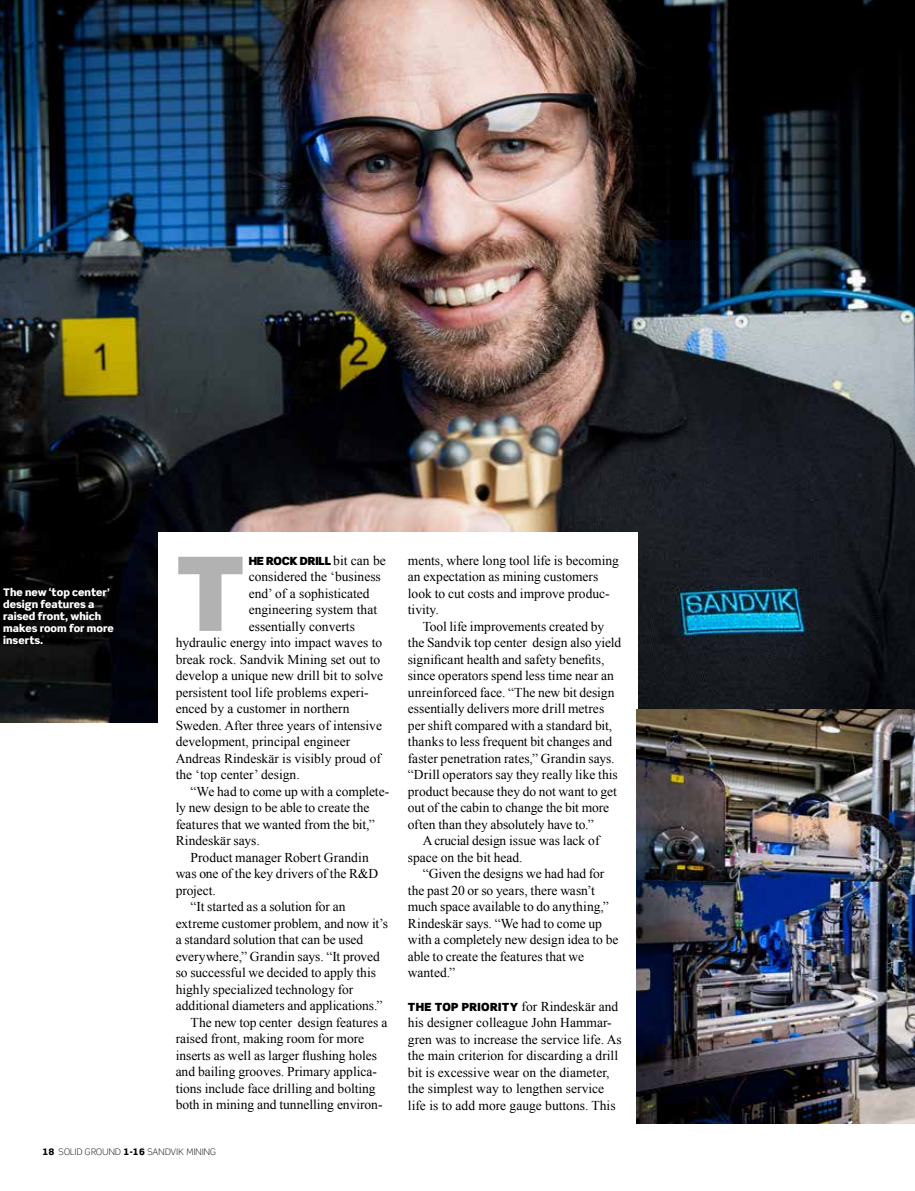
<style>
.page{position:relative;width:915px;height:1191px;background:#fff}
.page>*{position:absolute;margin:0;border:0;box-sizing:border-box;transform-origin:0 0}
.t1{font:900 102.75px "Scene Pro";color:#b3b2b2}
.t2{font:13.5px/16.5px "Times New Roman WGL";color:#000}
.t3{font:900 11.25px "Scene Pro";letter-spacing:-.015em;color:#000}
.t4{font:900 10.5px/12px "Scene Pro";color:#fff}
.t5{font:300 9px "Scene Pro";letter-spacing:.025em;color:#000}
.s1{font-family:"Times New Roman WGL";font-weight:400;font-size:13.5px}
.s2{font-weight:900}
.s3{font-family:"Scene Pro";font-weight:900;font-size:11.25px}
</style>
<div class="page">
<img style="left:0;top:0;width:914px;height:722px">
<div style="left:159px;top:532px;width:479px;height:213px;background:#fff"></div>
<img style="left:636px;top:709px;width:278px;height:414px">
<p class="t4" style="left:3px;top:586px;width:112px">The new ‘top center’ design features a raised front, which makes room for more inserts.</p>
<h1 class="t1" style="left:176px;top:526px;width:71px">T</h1>
<p class="t3" style="left:249px;top:553px;width:138px">HE ROCK DRILL <span class="s1">bit can be</span></p>
<p class="t2" style="left:249px;top:568px;width:133px">considered the ‘business</p>
<p class="t2" style="left:249px;top:585px;width:122px">end’ of a sophisticated</p>
<p class="t2" style="left:249px;top:601px;width:130px">engineering system that</p>
<p class="t2" style="left:249px;top:618px;width:108px">essentially converts</p>
<p class="t2" style="left:176px;top:634px;width:208px">hydraulic energy into impact waves to</p>
<p class="t2" style="left:176px;top:651px;width:206px">break rock. Sandvik Mining set out to</p>
<p class="t2" style="left:176px;top:667px;width:209px">develop a unique new drill bit to solve</p>
<p class="t2" style="left:176px;top:684px;width:194px">persistent tool life problems experi-</p>
<p class="t2" style="left:176px;top:700px;width:175px">enced by a customer in northern</p>
<p class="t2" style="left:176px;top:717px;width:208px">Sweden. After three years of intensive</p>
<p class="t2" style="left:176px;top:733px;width:176px">development, principal engineer</p>
<p class="t2" style="left:176px;top:750px;width:207px">Andreas Rindeskär is visibly proud of</p>
<p class="t2" style="left:176px;top:766px;width:125px">the ‘top center’ design.</p>
<p class="t2" style="left:190px;top:783px;width:200px">“We had to come up with a complete-</p>
<p class="t2" style="left:176px;top:799px;width:195px">ly new design to be able to create the</p>
<p class="t2" style="left:176px;top:816px;width:200px">features that we wanted from the bit,”</p>
<p class="t2" style="left:176px;top:832px;width:85px">Rindeskär says.</p>
<p class="t2" style="left:190px;top:849px;width:180px">Product manager Robert Grandin</p>
<p class="t2" style="left:176px;top:865px;width:204px">was one of the key drivers of the R&amp;D</p>
<p class="t2" style="left:176px;top:882px;width:42px">project.</p>
<p class="t2" style="left:190px;top:898px;width:156px">“It started as a solution for an</p>
<p class="t2" style="left:176px;top:915px;width:214px">extreme customer problem, and now it’s</p>
<p class="t2" style="left:176px;top:931px;width:189px">a standard solution that can be used</p>
<p class="t2" style="left:176px;top:948px;width:205px">everywhere,” Grandin says. “It proved</p>
<p class="t2" style="left:176px;top:964px;width:202px">so successful we decided to apply this</p>
<p class="t2" style="left:176px;top:981px;width:179px">highly specialized technology for</p>
<p class="t2" style="left:176px;top:997px;width:208px">additional diameters and applications.”</p>
<p class="t2" style="left:190px;top:1014px;width:198px">The new top center design features a</p>
<p class="t2" style="left:176px;top:1030px;width:190px">raised front, making room for more</p>
<p class="t2" style="left:176px;top:1047px;width:203px">inserts as well as larger flushing holes</p>
<p class="t2" style="left:176px;top:1063px;width:203px">and bailing grooves. Primary applica-</p>
<p class="t2" style="left:176px;top:1080px;width:201px">tions include face drilling and bolting</p>
<p class="t2" style="left:176px;top:1096px;width:208px">both in mining and tunnelling environ-</p>
<p class="t5" style="left:43px;top:1146px;width:175px"><span class="s2">18</span> SOLID GROUND <span class="s2">1-16</span> SANDVIK MINING</p>
<p class="t2" style="left:408px;top:552px;width:212px">ments, where long tool life is becoming an expectation as mining customers look to cut costs and improve produc&shy;tivity.</p>
<p class="t2" style="left:422px;top:618px;width:183px">Tool life improvements created by</p>
<p class="t2" style="left:408px;top:634px;width:214px">the Sandvik top center design also yield</p>
<p class="t2" style="left:408px;top:651px;width:198px">significant health and safety benefits,</p>
<p class="t2" style="left:408px;top:667px;width:207px">since operators spend less time near an</p>
<p class="t2" style="left:408px;top:684px;width:208px">unreinforced face. “The new bit design</p>
<p class="t2" style="left:408px;top:700px;width:198px">essentially delivers more drill metres</p>
<p class="t2" style="left:408px;top:717px;width:206px">per shift compared with a standard bit,</p>
<p class="t2" style="left:408px;top:733px;width:206px">thanks to less frequent bit changes and</p>
<p class="t2" style="left:408px;top:750px;width:208px">faster penetration rates,” Grandin says.</p>
<p class="t2" style="left:408px;top:766px;width:211px">“Drill operators say they really like this</p>
<p class="t2" style="left:408px;top:783px;width:210px">product because they do not want to get</p>
<p class="t2" style="left:408px;top:799px;width:203px">out of the cabin to change the bit more</p>
<p class="t2" style="left:408px;top:816px;width:187px">often than they absolutely have to.”</p>
<p class="t2" style="left:422px;top:832px;width:178px">A crucial design issue was lack of</p>
<p class="t2" style="left:408px;top:849px;width:116px">space on the bit head.</p>
<p class="t2" style="left:422px;top:865px;width:183px">“Given the designs we had had for</p>
<p class="t2" style="left:408px;top:882px;width:188px">the past 20 or so years, there wasn’t</p>
<p class="t2" style="left:408px;top:898px;width:202px">much space available to do anything,”</p>
<p class="t2" style="left:408px;top:915px;width:195px">Rindeskär says. “We had to come up</p>
<p class="t2" style="left:408px;top:931px;width:212px">with a completely new design idea to be</p>
<p class="t2" style="left:408px;top:948px;width:177px">able to create the features that we</p>
<p class="t2" style="left:408px;top:964px;width:49px">wanted.”</p>
<p class="t2" style="left:408px;top:997px;width:215px"><span class="s3">THE TOP PRIORITY</span> for Rindeskär and his designer colleague John Hammar&shy;gren was to increase the service life. As the main criterion for discarding a drill bit is excessive wear on the diameter, the simplest way to lengthen service life is to add more gauge buttons. This</p>
</div>
